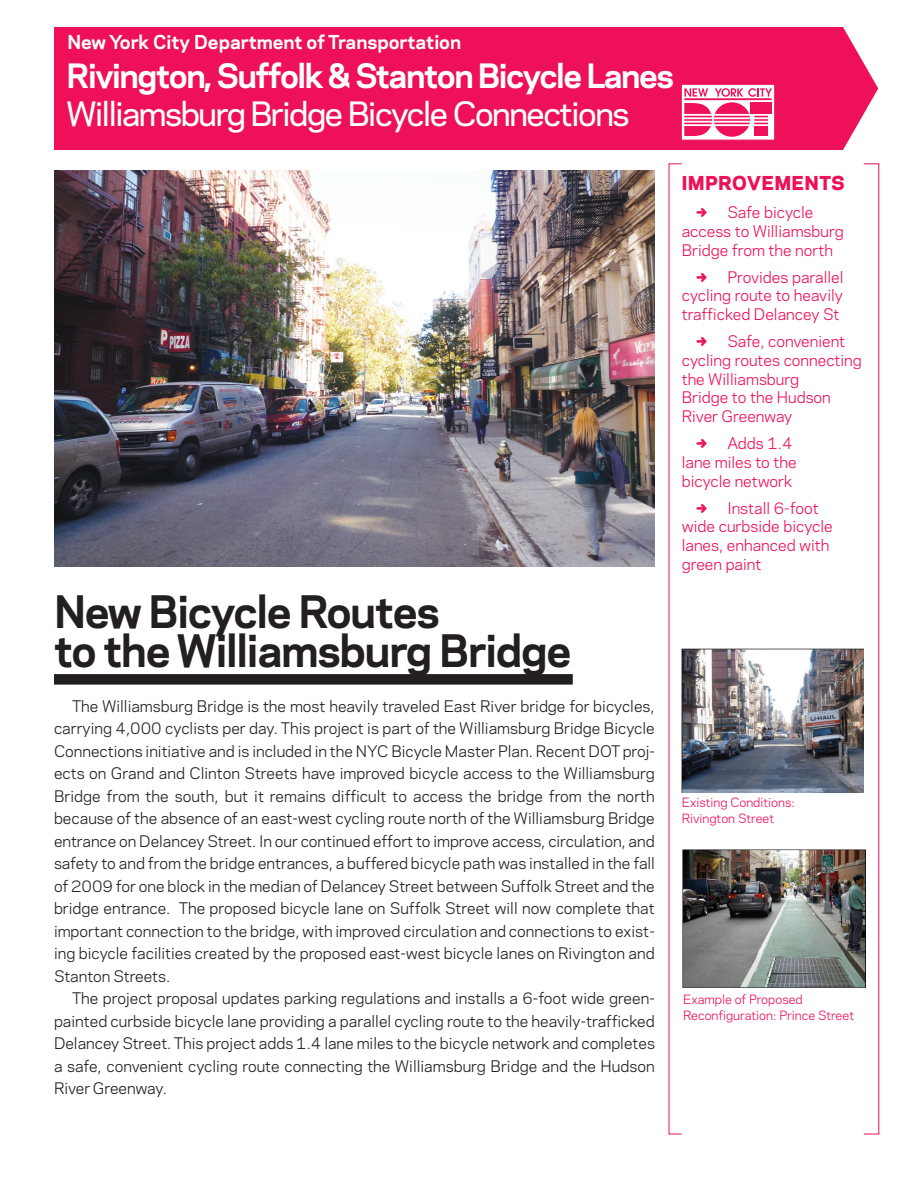
<style>
.page{position:relative;width:918px;height:1188px;background:#fff}
.page>*{position:absolute;margin:0;border:0;box-sizing:border-box;transform-origin:0 0}
.t1{font:700 42px/39px "Galaxie Polaris";letter-spacing:-.03em;color:#231f20}
.t2{font:700 31.5px "Galaxie Polaris";letter-spacing:-.045em;color:#fff}
.t3{font:500 31.5px "Galaxie Polaris";letter-spacing:-.045em;color:#fff}
.t4{font:700 18px "Galaxie Polaris";color:#fff}
.t5{font:800 18px "Galaxie Polaris";letter-spacing:.05em;color:#ee1059}
.t6{font:15px/22.5px "Galaxie Polaris";color:#231f20;text-align:justify}
.t7{font:15px/18.8px "Galaxie Polaris";color:#ee1059}
.t8{font:12px/16.5px "Galaxie Polaris";color:#ee1059}
</style>
<div class="page">
<div style="left:54px;top:27px;width:824px;height:123px;background:#ee1059"></div>
<div style="left:54px;top:674px;width:519px;height:11px;background:#231f20"></div>
<div style="left:681px;top:84px;width:94px;height:56px;background:#fff;border:1px solid #ee1059"></div>
<svg style="left:684px;top:88px;width:88px;height:49px"></svg>
<img style="left:54px;top:170px;width:601px;height:397px">
<img style="left:681px;top:649px;width:183px;height:143px">
<img style="left:683px;top:850px;width:182px;height:138px">
<p class="t4" style="left:68px;top:28px;width:395px">New York City Department of Transportation</p>
<p class="t2" style="left:67px;top:52px;width:609px">Rivington, Suffolk &amp; Stanton Bicycle Lanes</p>
<p class="t3" style="left:67px;top:90px;width:564px">Williamsburg Bridge Bicycle Connections</p>
<p class="t1" style="left:54px;top:589px;width:519px">New Bicycle Routes<br>to the Williamsburg Bridge</p>
<p class="t6" style="left:54px;top:694px;width:603px;text-indent:18px">The Williamsburg Bridge is the most heavily traveled East River bridge for bicycles, carrying 4,000 cyclists per day. This project is part of the Williamsburg Bridge Bicycle Connections initiative and is included in the NYC Bicycle Master Plan. Recent DOT proj&shy;ects on Grand and Clinton Streets have improved bicycle access to the Williamsburg Bridge from the south, but it remains difficult to access the bridge from the north because of the absence of an east-west cycling route north of the Williamsburg Bridge entrance on Delancey Street. In our continued effort to improve access, circulation, and safety to and from the bridge entrances, a buffered bicycle path was installed in the fall of 2009 for one block in the median of Delancey Street between Suffolk Street and the bridge entrance. The proposed bicycle lane on Suffolk Street will now complete that important connection to the bridge, with improved circulation and connections to exist&shy;ing bicycle facilities created by the proposed east-west bicycle lanes on Rivington and Stanton Streets.</p>
<p class="t6" style="left:54px;top:986px;width:602px;text-indent:18px">The project proposal updates parking regulations and installs a 6-foot wide green&shy;painted curbside bicycle lane providing a parallel cycling route to the heavily-trafficked Delancey Street. This project adds 1.4 lane miles to the bicycle network and completes a safe, convenient cycling route connecting the Williamsburg Bridge and the Hudson River Greenway.</p>
<p class="t5" style="left:682px;top:170px;width:164px">IMPROVEMENTS</p>
<p class="t7" style="left:682px;top:202px;width:164px;text-indent:46px">Safe bicycle access to Williamsburg<br>Bridge from the north</p>
<p class="t7" style="left:682px;top:267px;width:163px;text-align:justify;text-indent:46px">Provides parallel cycling route to heavily trafficked Delancey St</p>
<p class="t7" style="left:682px;top:331px;width:182px;text-indent:46px">Safe, convenient cycling routes connecting the Williamsburg<br>Bridge to the Hudson<br>River Greenway</p>
<p class="t7" style="left:682px;top:433px;width:116px;text-indent:46px">Adds 1.4 lane miles to the bicycle network</p>
<p class="t7" style="left:682px;top:498px;width:152px;text-indent:46px">Install 6-foot wide curbside bicycle lanes, enhanced with green paint</p>
<p class="t8" style="left:682px;top:793px;width:115px">Existing Conditions:</p>
<p class="t8" style="left:682px;top:810px;width:94px">Rivington Street</p>
<p class="t8" style="left:683px;top:990px;width:172px">Example of Proposed<br>Reconfiguration: Prince Street</p>
</div>
